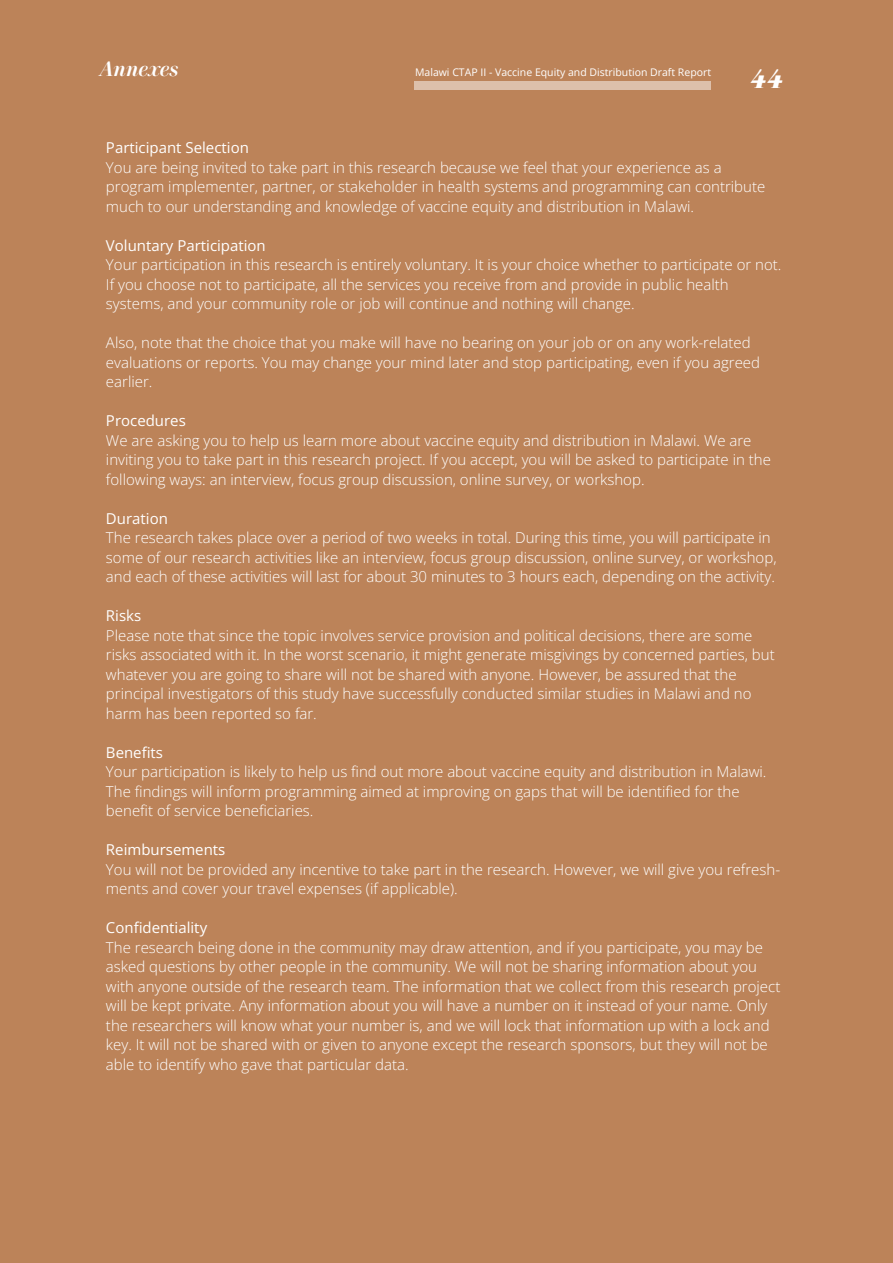
<style>
.page{position:relative;width:893px;height:1263px;background:#bc8359}
.page>*{position:absolute;margin:0;border:0;box-sizing:border-box;transform-origin:0 0}
.t1{font:italic 900 27px "Cardillac";color:#fff}
.t2{font:italic 700 21px "Cardillac";letter-spacing:-.015em;color:#fff}
.t3{font:300 15px/19.5px "Open Sans";color:#fff}
.t4{font:15px "Open Sans";color:#fff}
.t5{font:10.5px "Open Sans";color:#fff}
</style>
<div class="page">
<div style="left:415px;top:82px;width:296px;height:8px;background:#ddc0ab"></div>
<h2 class="t2" style="left:99px;top:55px;width:81px">Annexes</h2>
<p class="t5" style="left:415px;top:65px;width:298px">Malawi CTAP II - Vaccine Equity and Distribution Draft Report</p>
<h1 class="t1" style="left:749px;top:61px;width:35px">44</h1>
<p class="t4" style="left:106px;top:137px;width:144px">Participant Selection</p>
<p class="t3" style="left:106px;top:157px;width:661px">You are being invited to take part in this research because we feel that your experience as a program implementer, partner, or stakeholder in health systems and programming can contribute much to our understanding and knowledge of vaccine equity and distribution in Malawi.</p>
<p class="t4" style="left:106px;top:235px;width:161px">Voluntary Participation</p>
<p class="t3" style="left:106px;top:255px;width:677px">Your participation in this research is entirely voluntary. It is your choice whether to participate or not.<br>If you choose not to participate, all the services you receive from and provide in public health systems, and your community role or job will continue and nothing will change.</p>
<p class="t3" style="left:106px;top:333px;width:656px">Also, note that the choice that you make will have no bearing on your job or on any work-related evaluations or reports. You may change your mind later and stop participating, even if you agreed earlier.</p>
<p class="t4" style="left:106px;top:410px;width:81px">Procedures</p>
<p class="t3" style="left:106px;top:430px;width:666px">We are asking you to help us learn more about vaccine equity and distribution in Malawi. We are inviting you to take part in this research project. If you accept, you will be asked to participate in the following ways: an interview, focus group discussion, online survey, or workshop.</p>
<p class="t4" style="left:106px;top:508px;width:63px">Duration</p>
<p class="t3" style="left:106px;top:528px;width:672px">The research takes place over a period of two weeks in total. During this time, you will participate in some of our research activities like an interview, focus group discussion, online survey, or workshop, and each of these activities will last for about 30 minutes to 3 hours each, depending on the activity.</p>
<p class="t4" style="left:106px;top:605px;width:37px">Risks</p>
<p class="t3" style="left:106px;top:625px;width:670px">Please note that since the topic involves service provision and political decisions, there are some risks associated with it. In the worst scenario, it might generate misgivings by concerned parties, but whatever you are going to share will not be shared with anyone. However, be assured that the principal investigators of this study have successfully conducted similar studies in Malawi and no harm has been reported so far.</p>
<p class="t4" style="left:106px;top:742px;width:59px">Benefits</p>
<p class="t3" style="left:106px;top:762px;width:662px">Your participation is likely to help us find out more about vaccine equity and distribution in Malawi.<br>The findings will inform programming aimed at improving on gaps that will be identified for the benefit of service beneficiaries.</p>
<p class="t4" style="left:106px;top:839px;width:121px">Reimbursements</p>
<p class="t3" style="left:106px;top:859px;width:676px">You will not be provided any incentive to take part in the research. However, we will give you refresh&shy;ments and cover your travel expenses (if applicable).</p>
<p class="t4" style="left:106px;top:917px;width:103px">Confidentiality</p>
<p class="t3" style="left:106px;top:937px;width:676px">The research being done in the community may draw attention, and if you participate, you may be asked questions by other people in the community. We will not be sharing information about you with anyone outside of the research team. The information that we collect from this research project will be kept private. Any information about you will have a number on it instead of your name. Only the researchers will know what your number is, and we will lock that information up with a lock and key. It will not be shared with or given to anyone except the research sponsors, but they will not be able to identify who gave that particular data.</p>
</div>
